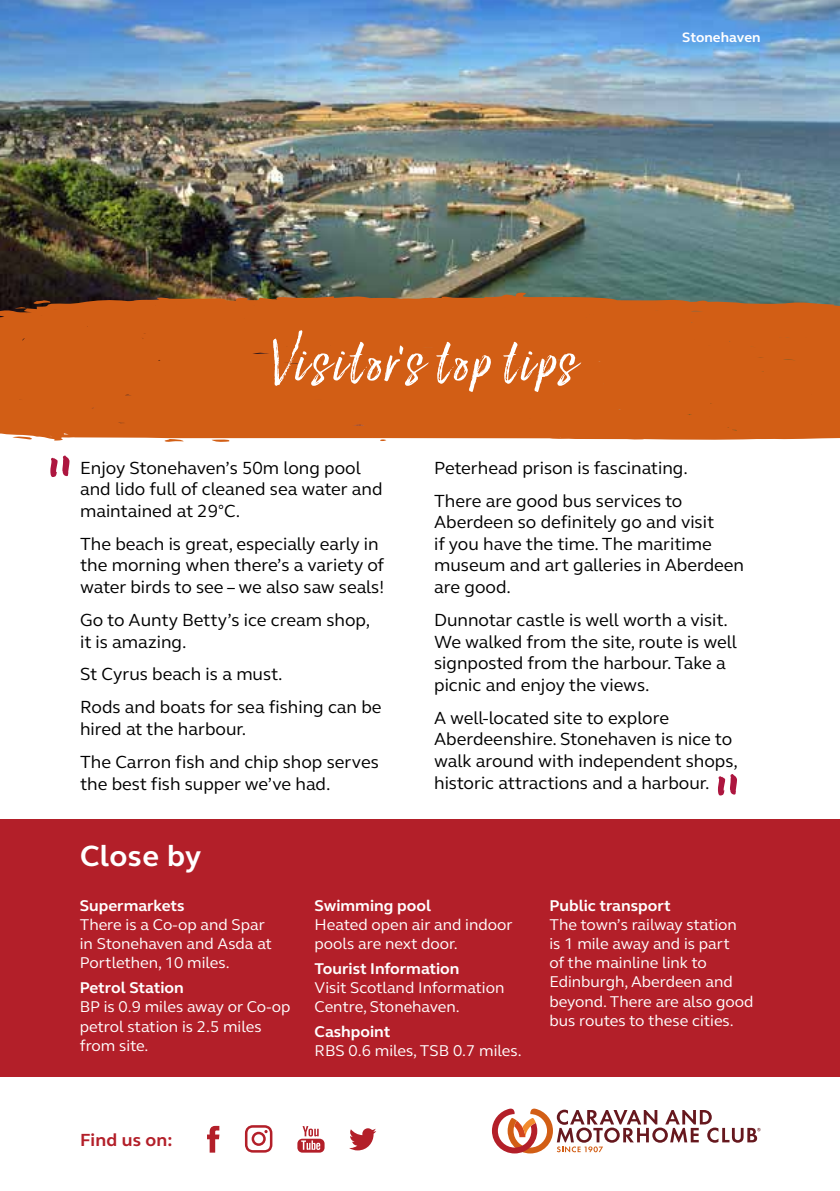
<style>
.page{position:relative;width:840px;height:1191px;background:#fff}
.page>*{position:absolute;margin:0;border:0;box-sizing:border-box;transform-origin:0 0}
.t1{font:160px "Lucky Fellas Win";color:#ad163f}
.t2{font:68px "Lucky Fellas Win";letter-spacing:.045em;color:#fff}
.t3{font:700 30px "FS Elliot";letter-spacing:.01em;color:#fff}
.t4{font:18px/21.6px "FS Elliot";color:#000}
.t5{font:700 18px "FS Elliot";letter-spacing:.01em;color:#b31f29}
.t6{font:16px/19.2px "FS Elliot";color:#fff}
.t7{font:700 16px "FS Elliot";color:#fff}
.t8{font:700 14px "FS Elliot";color:#fff}
</style>
<div class="page">
<img style="left:0;top:0;width:839px;height:292px">
<div style="left:0;top:819px;width:839px;height:258px;background:#b31f29"></div>
<svg style="left:492px;top:1108px;width:268px;height:45px"></svg>
<svg style="left:349px;top:1128px;width:27px;height:22px"></svg>
<svg style="left:207px;top:1125px;width:12px;height:27px"></svg>
<svg style="left:245px;top:1125px;width:27px;height:27px"></svg>
<svg style="left:297px;top:1126px;width:27px;height:26px"></svg>
<svg style="left:214px;top:441px;width:16px;height:1px"></svg>
<svg style="left:164px;top:441px;width:19px;height:1px"></svg>
<svg style="left:0;top:292px;width:839px;height:149px;background:#cb601b"></svg>
<svg style="left:15px;top:300px;width:36px;height:8px"></svg>
<p class="t8" style="left:681px;top:28px;width:80px">Stonehaven</p>
<h2 class="t2" style="left:265px;top:318px;width:310px">Visitor’s top tips</h2>
<h1 class="t1" style="left:45px;top:408px;width:33px">“</h1>
<p class="t4" style="left:80px;top:456px;width:304px">Enjoy Stonehaven’s 50m long pool and lido full of cleaned sea water and maintained at 29°C.</p>
<p class="t4" style="left:80px;top:532px;width:305px">The beach is great, especially early in the morning when there’s a variety of water birds to see – we also saw seals!</p>
<p class="t4" style="left:80px;top:608px;width:291px">Go to Aunty Betty’s ice cream shop, it is amazing.</p>
<p class="t4" style="left:80px;top:657px;width:303px;line-height:33px">St Cyrus beach is a must.<br>Rods and boats for sea fishing can be</p>
<p class="t4" style="left:80px;top:712px;width:300px;line-height:33px">hired at the harbour.<br>The Carron fish and chip shop serves</p>
<p class="t4" style="left:80px;top:772px;width:252px">the best fish supper we’ve had.</p>
<p class="t4" style="left:434px;top:450px;width:255px;line-height:33px">Peterhead prison is fascinating.<br>There are good bus services to</p>
<p class="t4" style="left:434px;top:511px;width:311px">Aberdeen so definitely go and visit<br>if you have the time. The maritime museum and art galleries in Aberdeen are good.</p>
<p class="t4" style="left:434px;top:608px;width:304px">Dunnotar castle is well worth a visit.<br>We walked from the site, route is well signposted from the harbour. Take a picnic and enjoy the views.</p>
<p class="t4" style="left:434px;top:706px;width:305px">A well-located site to explore Aberdeenshire. Stonehaven is nice to walk around with independent shops, historic attractions and a harbour.</p>
<h1 class="t1" style="left:712px;top:726px;width:33px">”</h1>
<h3 class="t3" style="left:80px;top:836px;width:123px">Close by</h3>
<p class="t7" style="left:80px;top:894px;width:106px">Supermarkets</p>
<p class="t6" style="left:80px;top:914px;width:194px">There is a Co-op and Spar in Stonehaven and Asda at<br>Portlethen, 10 miles.</p>
<p class="t7" style="left:80px;top:977px;width:105px">Petrol Station</p>
<p class="t6" style="left:80px;top:997px;width:212px">BP is 0.9 miles away or Co-op petrol station is 2.5 miles from site.</p>
<p class="t7" style="left:314px;top:894px;width:118px">Swimming pool</p>
<p class="t6" style="left:314px;top:914px;width:199px">Heated open air and indoor pools are next door.</p>
<p class="t7" style="left:314px;top:957px;width:146px">Tourist Information</p>
<p class="t6" style="left:314px;top:977px;width:191px">Visit Scotland Information<br>Centre, Stonehaven.</p>
<p class="t7" style="left:314px;top:1021px;width:77px">Cashpoint</p>
<p class="t6" style="left:314px;top:1041px;width:208px">RBS 0.6 miles, TSB 0.7 miles.</p>
<p class="t7" style="left:549px;top:894px;width:123px">Public transport</p>
<p class="t6" style="left:549px;top:914px;width:205px">The town’s railway station<br>is 1 mile away and is part<br>of the mainline link to<br>Edinburgh, Aberdeen and beyond. There are also good bus routes to these cities.</p>
<p class="t5" style="left:80px;top:1128px;width:94px">Find us on:</p>
</div>
